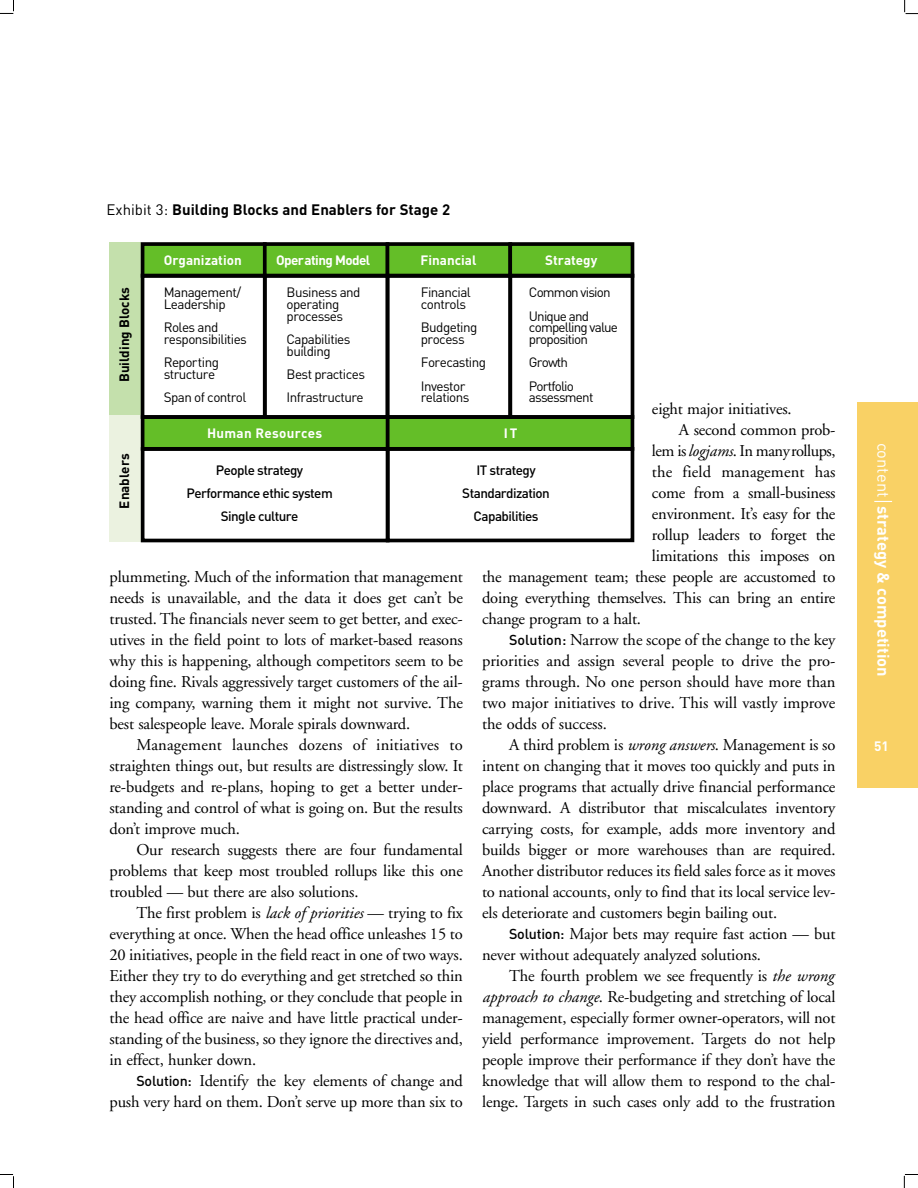
<style>
.page{position:relative;width:918px;height:1188px;background:#fff}
.page>*{position:absolute;margin:0;border:0;box-sizing:border-box;transform-origin:0 0}
.t1{font:16.5px/21px "Adobe Garamond";letter-spacing:-.01em;color:#000;text-align:justify}
.t2{font:16.5px "Adobe Garamond";letter-spacing:-.03em;color:#000}
.t3{font:700 16.5px "DIN";color:#fff}
.t4{font:700 15px "DIN";color:#000}
.t5{font:13.5px/11.7px "DIN";letter-spacing:-.04em;color:#000}
.t6{font:500 13.5px/23.4px "DIN";letter-spacing:-.04em;color:#000;text-align:center}
.t7{font:13.5px/23.4px "DIN";letter-spacing:-.06em;color:#000}
.t8{font:700 13.5px "DIN";color:#fff}
.t9{font:700 13.5px "DIN";color:#000}
.t10{font:700 13.5px "DIN";letter-spacing:-.04em;color:#fff}
.t11{font:700 13.5px "DIN";letter-spacing:.02em;color:#fff}
.s1{font-weight:400}
.s2{font-style:italic}
.s3{font-family:"DIN";font-weight:500;font-size:14.25px}
</style>
<div class="page">
<div style="left:857px;top:403px;width:61px;height:385px;background:#f9d165"></div>
<svg style="left:874px;top:501px;width:18px;height:1px"></svg>
<svg style="left:904px;top:1174px;width:14px;height:14px"></svg>
<svg style="left:904px;top:0;width:14px;height:14px"></svg>
<div style="left:109px;top:415px;width:32px;height:127px;background:#ebf2e0"></div>
<div style="left:109px;top:242px;width:32px;height:173px;background:#c4e0ac"></div>
<div style="left:141px;top:242px;width:126px;height:36px;background:#64be28;border:4px solid #000"></div>
<div style="left:263px;top:242px;width:126px;height:36px;background:#64be28;border:4px solid #000"></div>
<div style="left:386px;top:242px;width:126px;height:36px;background:#64be28;border:4px solid #000"></div>
<div style="left:141px;top:415px;width:249px;height:36px;background:#64be28"></div>
<div style="left:386px;top:415px;width:248px;height:36px;background:#64be28;border:4px solid #000"></div>
<div style="left:508px;top:242px;width:126px;height:36px;background:#64be28;border:4px solid #000"></div>
<div style="left:141px;top:274px;width:126px;height:145px;border:4px solid #000"></div>
<div style="left:263px;top:274px;width:126px;height:145px;border:4px solid #000"></div>
<div style="left:141px;top:447px;width:249px;height:95px;border:4px solid #000"></div>
<div style="left:386px;top:447px;width:248px;height:95px;border:4px solid #000"></div>
<div style="left:386px;top:274px;width:126px;height:145px;border:4px solid #000"></div>
<div style="left:508px;top:274px;width:126px;height:145px;border:4px solid #000"></div>
<svg style="left:0;top:0;width:14px;height:14px"></svg>
<svg style="left:0;top:1174px;width:14px;height:14px"></svg>
<p class="t4" style="left:107px;top:204px;width:345px"><span class="s1">Exhibit 3:</span> Building Blocks and Enablers for Stage 2</p>
<p class="t8" style="left:164px;top:255px;width:79px">Organization</p>
<p class="t10" style="left:276px;top:255px;width:96px">Operating Model</p>
<p class="t8" style="left:421px;top:255px;width:57px">Financial</p>
<p class="t8" style="left:545px;top:255px;width:54px">Strategy</p>
<p class="t5" style="left:164px;top:288px;width:79px">Management/<br>Leadership</p>
<p class="t5" style="left:164px;top:323px;width:85px">Roles and responsibilities</p>
<p class="t5" style="left:164px;top:358px;width:57px">Reporting structure</p>
<p class="t5" style="left:164px;top:393px;width:84px">Span of control</p>
<p class="t9" style="left:120px;top:382px;width:97px;rotate:-90deg">Building Blocks</p>
<p class="t7" style="left:529px;top:282px;width:83px">Common vision<br>Unique and</p>
<p class="t7" style="left:529px;top:323px;width:91px;line-height:11.7px">compelling value proposition</p>
<p class="t7" style="left:529px;top:352px;width:47px">Growth<br>Portfolio</p>
<p class="t7" style="left:529px;top:387px;width:66px">assessment</p>
<p class="t5" style="left:287px;top:288px;width:75px">Business and operating processes</p>
<p class="t5" style="left:287px;top:335px;width:65px">Capabilities building</p>
<p class="t5" style="left:287px;top:364px;width:80px;line-height:23.4px">Best practices<br>Infrastructure</p>
<p class="t5" style="left:421px;top:288px;width:52px">Financial controls</p>
<p class="t5" style="left:421px;top:323px;width:58px">Budgeting process</p>
<p class="t5" style="left:421px;top:352px;width:67px;line-height:23.4px">Forecasting<br>Investor</p>
<p class="t5" style="left:421px;top:393px;width:50px">relations</p>
<p class="t1" style="left:652px;top:400px;width:141px">eight major initiatives.</p>
<p class="t1" style="left:679px;top:421px;width:158px">A second common prob-</p>
<p class="t2" style="left:652px;top:444px;width:185px">lem is<span class="s2">logjams</span>. In manyrollups,</p>
<p class="t1" style="left:652px;top:463px;width:185px">the field management has</p>
<p class="t1" style="left:652px;top:484px;width:185px">come from a small-business</p>
<p class="t1" style="left:652px;top:505px;width:185px">environment. It’s easy for the</p>
<p class="t1" style="left:652px;top:526px;width:185px">rollup leaders to forget the</p>
<p class="t1" style="left:652px;top:547px;width:185px">limitations this imposes on</p>
<p class="t1" style="left:482px;top:568px;width:355px">the management team; these people are accustomed to</p>
<p class="t1" style="left:482px;top:589px;width:355px">doing everything themselves. This can bring an entire</p>
<p class="t1" style="left:482px;top:610px;width:160px">change program to a halt.</p>
<p class="t1" style="left:509px;top:631px;width:328px"><span class="s3">Solution:</span> Narrow the scope of the change to the key</p>
<p class="t1" style="left:482px;top:652px;width:355px">priorities and assign several people to drive the pro-</p>
<p class="t1" style="left:482px;top:673px;width:355px">grams through. No one person should have more than</p>
<p class="t1" style="left:482px;top:694px;width:355px">two major initiatives to drive. This will vastly improve</p>
<p class="t1" style="left:482px;top:715px;width:126px">the odds of success.</p>
<p class="t1" style="left:509px;top:736px;width:328px">A third problem is <span class="s2">wrong answers</span>. Management is so</p>
<p class="t1" style="left:482px;top:757px;width:355px">intent on changing that it moves too quickly and puts in</p>
<p class="t1" style="left:482px;top:778px;width:355px">place programs that actually drive financial performance</p>
<p class="t1" style="left:482px;top:799px;width:355px">downward. A distributor that miscalculates inventory</p>
<p class="t1" style="left:482px;top:820px;width:355px">carrying costs, for example, adds more inventory and</p>
<p class="t1" style="left:482px;top:841px;width:355px">builds bigger or more warehouses than are required.</p>
<p class="t1" style="left:482px;top:862px;width:355px">Another distributor reduces its field sales force as it moves</p>
<p class="t1" style="left:482px;top:883px;width:355px">to national accounts, only to find that its local service lev-</p>
<p class="t1" style="left:482px;top:904px;width:297px">els deteriorate and customers begin bailing out.</p>
<p class="t1" style="left:509px;top:925px;width:328px"><span class="s3">Solution:</span> Major bets may require fast action — but</p>
<p class="t1" style="left:482px;top:946px;width:280px">never without adequately analyzed solutions.</p>
<p class="t1" style="left:509px;top:967px;width:326px">The fourth problem we see frequently is <span class="s2">the wrong</span></p>
<p class="t1" style="left:482px;top:988px;width:355px"><span class="s2">approach to change</span>. Re-budgeting and stretching of local</p>
<p class="t1" style="left:482px;top:1009px;width:355px">management, especially former owner-operators, will not</p>
<p class="t1" style="left:482px;top:1030px;width:355px">yield performance improvement. Targets do not help</p>
<p class="t1" style="left:482px;top:1051px;width:355px">people improve their performance if they don’t have the</p>
<p class="t1" style="left:482px;top:1072px;width:355px">knowledge that will allow them to respond to the chal-</p>
<p class="t1" style="left:482px;top:1093px;width:355px">lenge. Targets in such cases only add to the frustration</p>
<p class="t11" style="left:207px;top:428px;width:116px">Human Resources</p>
<p class="t8" style="left:504px;top:428px;width:15px">IT</p>
<p class="t9" style="left:120px;top:509px;width:57px;rotate:-90deg">Enablers</p>
<p class="t6" style="left:186px;top:460px;width:148px">People strategy<br>Performance ethic system<br>Single culture</p>
<p class="t6" style="left:462px;top:460px;width:89px">IT strategy<br>Standardization<br>Capabilities</p>
<p class="t1" style="left:109px;top:568px;width:355px">plummeting. Much of the information that management needs is unavailable, and the data it does get can’t be trusted. The financials never seem to get better, and exec&shy;utives in the field point to lots of market-based reasons why this is happening, although competitors seem to be doing fine. Rivals aggressively target customers of the ail&shy;ing company, warning them it might not survive. The best salespeople leave. Morale spirals downward.</p>
<p class="t1" style="left:109px;top:736px;width:355px;text-indent:27px">Management launches dozens of initiatives to straighten things out, but results are distressingly slow. It re-budgets and re-plans, hoping to get a better under&shy;standing and control of what is going on. But the results don’t improve much.</p>
<p class="t1" style="left:109px;top:841px;width:355px;text-indent:27px">Our research suggests there are four fundamental problems that keep most troubled rollups like this one troubled — but there are also solutions.</p>
<p class="t1" style="left:109px;top:904px;width:355px;text-indent:27px">The first problem is <span class="s2">lack of priorities</span> — trying to fix everything at once. When the head office unleashes 15 to 20 initiatives, people in the field react in one of two ways.<br>Either they try to do everything and get stretched so thin they accomplish nothing, or they conclude that people in the head office are naive and have little practical under&shy;standing of the business, so they ignore the directives and, in effect, hunker down.</p>
<p class="t1" style="left:109px;top:1072px;width:355px;text-align:right"><span class="s3">Solution:</span> Identify the key elements of change and push very hard on them. Don’t serve up more than six to</p>
<p class="t3" style="left:889px;top:443px;width:235px;rotate:90deg"><span class="s1">content</span> strategy &amp; competition</p>
<p class="t8" style="left:874px;top:741px;width:16px">51</p>
</div>
